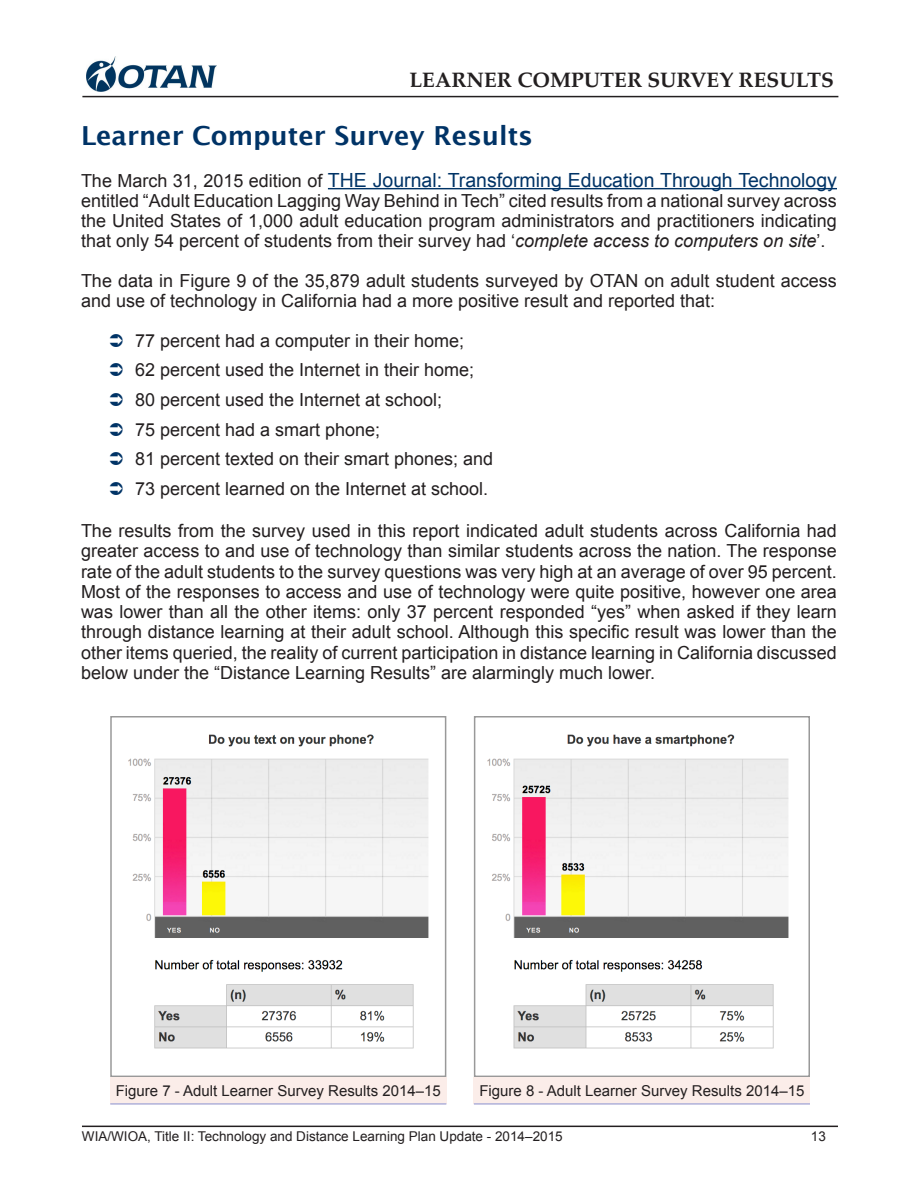
<style>
.page{position:relative;width:918px;height:1188px;background:#fff}
.page>*{position:absolute;margin:0;border:0;box-sizing:border-box;transform-origin:0 0}
.t1{font:700 26.25px "Lucida Grande";color:#036}
.t2{font:700 21px "Palatino";color:#231f20}
.t3{font:19.5px "Arial";color:#036}
.t4{font:18px/20.2px "Arial";color:#231f20}
.t5{font:15px "Arial";color:#231f20}
.t6{font:13.5px "Arial";color:#231f20}
.s1{font-size:18px;color:#231f20}
.s2{font-style:italic}
</style>
<div class="page">
<hr style="left:82px;top:1126px;width:756px;height:1px;background:#231f20">
<hr style="left:82px;top:96px;width:756px;height:1px;background:#231f20">
<img style="left:86px;top:57px;width:131px;height:34px">
<hr style="left:328px;top:188px;width:509px;height:1px;background:#036">
<img style="left:128px;top:734px;width:301px;height:315px">
<div style="left:110px;top:716px;width:336px;height:361px;border:2px solid #999"></div>
<div style="left:110px;top:1077px;width:336px;height:26px;background:#fbede9"></div>
<hr style="left:110px;top:1103px;width:336px;height:2px;background:#b8b8dc">
<img style="left:487px;top:734px;width:302px;height:315px">
<div style="left:474px;top:716px;width:336px;height:361px;border:2px solid #999"></div>
<div style="left:474px;top:1077px;width:336px;height:26px;background:#fbede9"></div>
<hr style="left:474px;top:1103px;width:336px;height:2px;background:#b8b8dc">
<p class="t2" style="left:409px;top:62px;width:426px">LEARNER COMPUTER SURVEY RESULTS</p>
<h1 class="t1" style="left:81px;top:114px;width:454px">Learner Computer Survey Results</h1>
<p class="t3" style="left:81px;top:167px;width:757px"><span class="s1">The March 31, 2015 edition of</span> THE Journal: Transforming Education Through Technology</p>
<p class="t4" style="left:81px;top:191px;width:757px;text-align:justify">entitled “Adult Education Lagging Way Behind in Tech” cited results from a national survey across the United States of 1,000 adult education program administrators and practitioners indicating that only 54 percent of students from their survey had ‘<span class="s2">complete access to computers on site</span>’.</p>
<p class="t4" style="left:81px;top:270px;width:757px">The data in Figure 9 of the 35,879 adult students surveyed by OTAN on adult student access and use of technology in California had a more positive result and reported that:</p>
<p class="t4" style="left:135px;top:326px;width:360px;line-height:29.7px">77 percent had a computer in their home;<br>62 percent used the Internet in their home; 80 percent used the Internet at school;<br>75 percent had a smart phone;<br>81 percent texted on their smart phones; and 73 percent learned on the Internet at school.</p>
<p class="t4" style="left:81px;top:521px;width:758px">The results from the survey used in this report indicated adult students across California had greater access to and use of technology than similar students across the nation. The response rate of the adult students to the survey questions was very high at an average of over 95 percent.<br>Most of the responses to access and use of technology were quite positive, however one area was lower than all the other items: only 37 percent responded “yes” when asked if they learn through distance learning at their adult school. Although this specific result was lower than the other items queried, the reality of current participation in distance learning in California discussed below under the “Distance Learning Results” are alarmingly much lower.</p>
<p class="t5" style="left:116px;top:1080px;width:327px">Figure 7 - Adult Learner Survey Results 2014–15</p>
<p class="t5" style="left:479px;top:1080px;width:327px">Figure 8 - Adult Learner Survey Results 2014–15</p>
<p class="t6" style="left:82px;top:1128px;width:482px">WIA/WIOA, Title II: Technology and Distance Learning Plan Update - 2014–2015</p>
<p class="t6" style="left:811px;top:1128px;width:17px">13</p>
</div>
